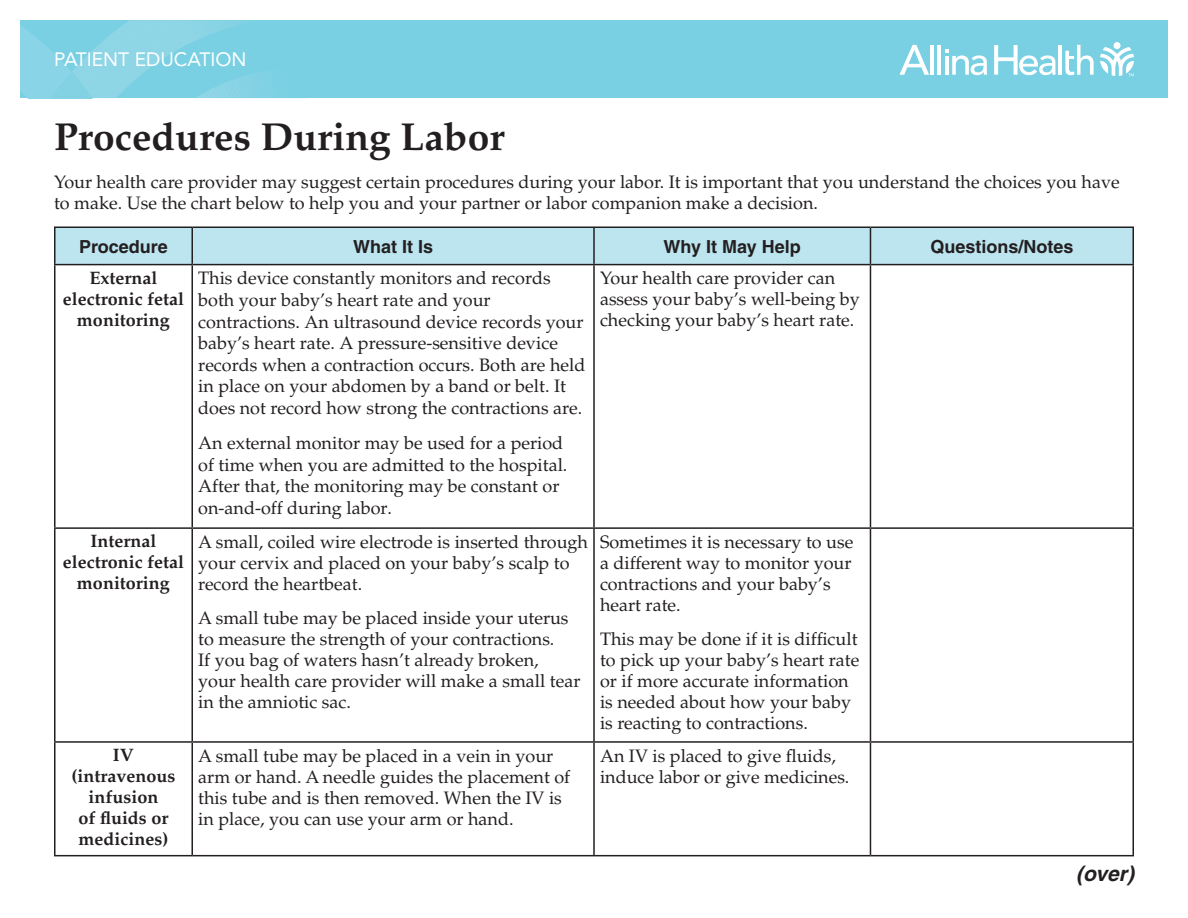
<style>
.page{position:relative;width:1188px;height:918px;background:#fff}
.page>*{position:absolute;margin:0;border:0;box-sizing:border-box;transform-origin:0 0}
.t1{font:700 39px "Palatino";color:#231f20}
.t2{font:italic 700 21px "Helvetica";color:#231f20}
.Kicker{font:19.2px "Avenir LT Std";color:#fff}
.Body_copy{font:18px/21px "Palatino";color:#231f20}
.Body_copy-2{font:700 18px/21px "Palatino";color:#231f20;text-align:center}
.Headline__sub{font:700 18px "Helvetica";color:#231f20}
</style>
<div class="page">
<div style="left:20px;top:20px;width:1148px;height:78px;background:#78d0e2"></div>
<svg style="left:20px;top:20px;width:243px;height:78px"></svg>
<svg style="left:1100px;top:47px;width:34px;height:29px"></svg>
<div style="left:1114px;top:42px;width:7px;height:7px;background:#fff;border-radius:50%"></div>
<hr style="left:930px;top:45px;width:4px;height:30px;background:#fff">
<hr style="left:937px;top:45px;width:4px;height:30px;background:#fff">
<hr style="left:1059px;top:45px;width:3px;height:30px;background:#fff">
<svg style="left:1065px;top:45px;width:29px;height:30px"></svg>
<svg style="left:945px;top:49px;width:42px;height:26px"></svg>
<svg style="left:899px;top:45px;width:30px;height:30px"></svg>
<svg style="left:994px;top:45px;width:62px;height:30px"></svg>
<div style="left:56px;top:228px;width:1076px;height:36px;background:#bde5f0"></div>
<hr style="left:54px;top:226px;width:138px;height:2px;background:#231f20">
<hr style="left:54px;top:228px;width:2px;height:36px;background:#231f20">
<hr style="left:192px;top:226px;width:402px;height:2px;background:#231f20">
<hr style="left:191px;top:228px;width:2px;height:36px;background:#231f20">
<hr style="left:594px;top:226px;width:276px;height:2px;background:#231f20">
<hr style="left:593px;top:228px;width:2px;height:36px;background:#231f20">
<hr style="left:870px;top:226px;width:264px;height:2px;background:#231f20">
<hr style="left:870px;top:228px;width:1px;height:36px;background:#231f20">
<hr style="left:1132px;top:228px;width:2px;height:36px;background:#231f20">
<hr style="left:54px;top:264px;width:138px;height:1px;background:#231f20">
<hr style="left:54px;top:265px;width:2px;height:262px;background:#231f20">
<hr style="left:192px;top:264px;width:402px;height:1px;background:#231f20">
<hr style="left:191px;top:265px;width:2px;height:262px;background:#231f20">
<hr style="left:594px;top:264px;width:276px;height:1px;background:#231f20">
<hr style="left:593px;top:265px;width:2px;height:262px;background:#231f20">
<hr style="left:870px;top:264px;width:264px;height:1px;background:#231f20">
<hr style="left:870px;top:265px;width:1px;height:262px;background:#231f20">
<hr style="left:1132px;top:265px;width:2px;height:262px;background:#231f20">
<hr style="left:54px;top:527px;width:138px;height:2px;background:#231f20">
<hr style="left:54px;top:529px;width:2px;height:212px;background:#231f20">
<hr style="left:192px;top:527px;width:402px;height:2px;background:#231f20">
<hr style="left:191px;top:529px;width:2px;height:212px;background:#231f20">
<hr style="left:594px;top:527px;width:276px;height:2px;background:#231f20">
<hr style="left:593px;top:529px;width:2px;height:212px;background:#231f20">
<hr style="left:870px;top:527px;width:264px;height:2px;background:#231f20">
<hr style="left:870px;top:529px;width:1px;height:212px;background:#231f20">
<hr style="left:1132px;top:529px;width:2px;height:212px;background:#231f20">
<hr style="left:54px;top:741px;width:138px;height:2px;background:#231f20">
<hr style="left:54px;top:743px;width:2px;height:112px;background:#231f20">
<hr style="left:192px;top:741px;width:402px;height:2px;background:#231f20">
<hr style="left:191px;top:743px;width:2px;height:112px;background:#231f20">
<hr style="left:594px;top:741px;width:276px;height:2px;background:#231f20">
<hr style="left:593px;top:743px;width:2px;height:112px;background:#231f20">
<hr style="left:870px;top:741px;width:264px;height:2px;background:#231f20">
<hr style="left:870px;top:743px;width:1px;height:112px;background:#231f20">
<hr style="left:1132px;top:743px;width:2px;height:112px;background:#231f20">
<hr style="left:54px;top:855px;width:138px;height:1px;background:#231f20">
<hr style="left:192px;top:855px;width:402px;height:1px;background:#231f20">
<hr style="left:594px;top:855px;width:276px;height:1px;background:#231f20">
<hr style="left:870px;top:855px;width:264px;height:1px;background:#231f20">
<p class="Kicker" style="left:54px;top:49px;width:194px">PATIENT EDUCATION</p>
<p class="t1" style="left:54px;top:114px;width:452px">Procedures During Labor</p>
<p class="Body_copy" style="left:54px;top:171px;width:1067px">Your health care provider may suggest certain procedures during your labor. It is important that you understand the choices you have to make. Use the chart below to help you and your partner or labor companion make a decision.</p>
<p class="Headline__sub" style="left:79px;top:236px;width:90px">Procedure</p>
<p class="Headline__sub" style="left:353px;top:236px;width:82px">What It Is</p>
<p class="Headline__sub" style="left:664px;top:236px;width:139px">Why It May Help</p>
<p class="Headline__sub" style="left:930px;top:236px;width:145px">Questions/Notes</p>
<p class="Body_copy-2" style="left:63px;top:267px;width:123px">External electronic fetal monitoring</p>
<p class="Body_copy" style="left:198px;top:268px;width:389px;line-height:21.6px">This device constantly monitors and records both your baby’s heart rate and your contractions. An ultrasound device records your baby’s heart rate. A pressure-sensitive device records when a contraction occurs. Both are held in place on your abdomen by a band or belt. It does not record how strong the contractions are.</p>
<p class="Body_copy" style="left:198px;top:432px;width:371px;line-height:21.6px">An external monitor may be used for a period of time when you are admitted to the hospital.<br>After that, the monitoring may be constant or on-and-off during labor.</p>
<p class="Body_copy" style="left:600px;top:268px;width:261px">Your health care provider can assess your baby’s well-being by checking your baby’s heart rate.</p>
<p class="Body_copy-2" style="left:63px;top:531px;width:123px">Internal electronic fetal monitoring</p>
<p class="Body_copy" style="left:198px;top:532px;width:391px">A small, coiled wire electrode is inserted through your cervix and placed on your baby’s scalp to record the heartbeat.</p>
<p class="Body_copy" style="left:198px;top:608px;width:384px">A small tube may be placed inside your uterus to measure the strength of your contractions.<br>If you bag of waters hasn’t already broken, your health care provider will make a small tear in the amniotic sac.</p>
<p class="Body_copy" style="left:600px;top:532px;width:255px">Sometimes it is necessary to use a different way to monitor your contractions and your baby’s heart rate.</p>
<p class="Body_copy" style="left:600px;top:629px;width:261px">This may be done if it is difficult to pick up your baby’s heart rate or if more accurate information is needed about how your baby is reacting to contractions.</p>
<p class="Body_copy-2" style="left:72px;top:745px;width:105px">IV (intravenous infusion<br>of fluids or medicines)</p>
<p class="Body_copy" style="left:198px;top:745px;width:373px">A small tube may be placed in a vein in your arm or hand. A needle guides the placement of this tube and is then removed. When the IV is in place, you can use your arm or hand.</p>
<p class="Body_copy" style="left:600px;top:745px;width:251px">An IV is placed to give fluids, induce labor or give medicines.</p>
<p class="t2" style="left:1076px;top:860px;width:59px">(over)</p>
</div>
